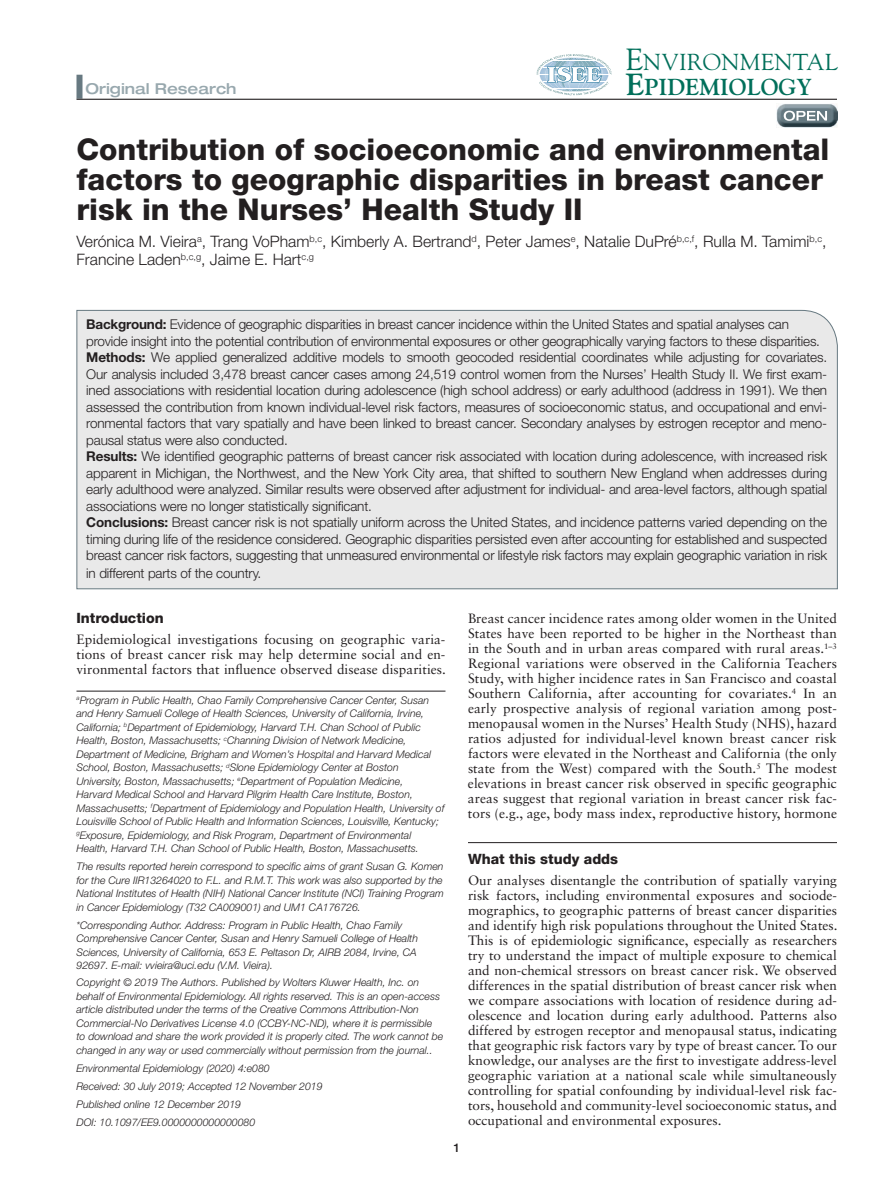
<style>
.page{position:relative;width:891px;height:1188px;background:#fff}
.page>*{position:absolute;margin:0;border:0;box-sizing:border-box;transform-origin:0 0}
.t1{font:800 30px/30px "Helvetica Neue LT Std";color:#231f20}
.t2{font:22.95px/25.2px "Goudy";letter-spacing:.01em;color:#016f5a}
.t3{font:300 15.75px/18px "Helvetica Neue LT Std";color:#231f20}
.t4{font:500 expanded 15px "Helvetica Neue LT Std";color:#98a8ae}
.t5{font:800 14.25px "Helvetica Neue LT Std";color:#231f20}
.t6{font:13.5px/15px "Sabon LT Std";letter-spacing:.005em;color:#231f20;text-align:justify}
.t7{font:300 13.5px/16.5px "Helvetica Neue LT Std";letter-spacing:-.01em;color:#231f20}
.t8{font:500 12px "Helvetica Neue LT Std";color:#231f20}
.t9{font:italic 300 10.5px/13.5px "Helvetica Neue LT Std";color:#231f20}
.s1{font-size:30.45px}
.s2{font-weight:700;font-size:30.45px}
.s3{font-weight:700}
</style>
<div class="page">
<div style="left:76px;top:75px;width:6px;height:24px;background:#677981"></div>
<hr style="left:76px;top:99px;width:761px;height:1px;background:#231f20">
<img style="left:776px;top:104px;width:61px;height:24px">
<svg style="left:784px;top:111px;width:43px;height:10px"></svg>
<svg style="left:536px;top:54px;width:76px;height:42px"></svg>
<hr style="left:76px;top:691px;width:370px;height:1px;background:#231f20">
<div style="left:76px;top:310px;width:762px;height:280px;background:#e9e9e9"></div>
<hr style="left:468px;top:842px;width:369px;height:1px;background:#231f20">
<p class="t4" style="left:86px;top:80px;width:153px">Original Research</p>
<h2 class="t2" style="left:626px;top:49px;width:214px"><span class="s1">E</span>NVIRONMENTAL<br><span class="s2">E</span><span class="s3">PIDEMIOLOGY</span></h2>
<h1 class="t1" style="left:76px;top:134px;width:754px">Contribution of socioeconomic and environmental factors to geographic disparities in breast cancer risk in the Nurses’ Health Study II</h1>
<p class="t3" style="left:76px;top:232px;width:752px">Verónica M. Vieira<sup>a</sup>, Trang VoPham<sup>b,c</sup>, Kimberly A. Bertrand<sup>d</sup>, Peter James<sup>e</sup>, Natalie DuPré<sup>b,c,f</sup>, Rulla M. Tamimi<sup>b,c</sup>,<br>Francine Laden<sup>b,c,g</sup>, Jaime E. Hart<sup>c,g</sup></p>
<p class="t7" style="left:86px;top:316px;width:743px"><span class="s3">Background:</span> Evidence of geographic disparities in breast cancer incidence within the United States and spatial analyses can provide insight into the potential contribution of environmental exposures or other geographically varying factors to these disparities.<br><span class="s3">Methods:</span> We applied generalized additive models to smooth geocoded residential coordinates while adjusting for covariates.<br>Our analysis included 3,478 breast cancer cases among 24,519 control women from the Nurses’ Health Study II. We first exam&shy;ined associations with residential location during adolescence (high school address) or early adulthood (address in 1991). We then assessed the contribution from known individual-level risk factors, measures of socioeconomic status, and occupational and envi&shy;ronmental factors that vary spatially and have been linked to breast cancer. Secondary analyses by estrogen receptor and meno&shy;pausal status were also conducted.<br><span class="s3">Results:</span> We identified geographic patterns of breast cancer risk associated with location during adolescence, with increased risk apparent in Michigan, the Northwest, and the New York City area, that shifted to southern New England when addresses during early adulthood were analyzed. Similar results were observed after adjustment for individual- and area-level factors, although spatial associations were no longer statistically significant.<br><span class="s3">Conclusions:</span> Breast cancer risk is not spatially uniform across the United States, and incidence patterns varied depending on the timing during life of the residence considered. Geographic disparities persisted even after accounting for established and suspected breast cancer risk factors, suggesting that unmeasured environmental or lifestyle risk factors may explain geographic variation in risk</p>
<p class="t7" style="left:86px;top:565px;width:177px">in different parts of the country.</p>
<p class="t5" style="left:76px;top:610px;width:89px">Introduction</p>
<p class="t6" style="left:76px;top:632px;width:371px">Epidemiological investigations focusing on geographic varia&shy;tions of breast cancer risk may help determine social and en&shy;vironmental factors that influence observed disease disparities.</p>
<p class="t9" style="left:76px;top:693px;width:369px"><sup>a</sup>Program in Public Health, Chao Family Comprehensive Cancer Center, Susan and Henry Samueli College of Health Sciences, University of California, Irvine, California; <sup>b</sup>Department of Epidemiology, Harvard T.H. Chan School of Public Health, Boston, Massachusetts; <sup>c</sup>Channing Division of Network Medicine, Department of Medicine, Brigham and Women’s Hospital and Harvard Medical School, Boston, Massachusetts; <sup>d</sup>Slone Epidemiology Center at Boston University, Boston, Massachusetts; <sup>e</sup>Department of Population Medicine,<br>Harvard Medical School and Harvard Pilgrim Health Care Institute, Boston, Massachusetts; <sup>f</sup>Department of Epidemiology and Population Health, University of Louisville School of Public Health and Information Sciences, Louisville, Kentucky; <sup>g</sup>Exposure, Epidemiology, and Risk Program, Department of Environmental Health, Harvard T.H. Chan School of Public Health, Boston, Massachusetts.</p>
<p class="t9" style="left:77px;top:859px;width:369px">The results reported herein correspond to specific aims of grant Susan G. Komen for the Cure IIR13264020 to F.L. and R.M.T. This work was also supported by the National Institutes of Health (NIH) National Cancer Institute (NCI) Training Program in Cancer Epidemiology (T32 CA009001) and UM1 CA176726.</p>
<p class="t9" style="left:77px;top:918px;width:343px">*Corresponding Author. Address: Program in Public Health, Chao Family Comprehensive Cancer Center, Susan and Henry Samueli College of Health Sciences, University of California, 653 E. Peltason Dr, AIRB 2084, Irvine, CA 92697. E-mail: vvieira@uci.edu (V.M. Vieira).</p>
<p class="t9" style="left:76px;top:975px;width:368px">Copyright © 2019 The Authors. Published by Wolters Kluwer Health, Inc. on behalf of Environmental Epidemiology. All rights reserved. This is an open-access article distributed under the terms of the Creative Commons Attribution-Non Commercial-No Derivatives License 4.0 (CCBY-NC-ND), where it is permissible to download and share the work provided it is properly cited. The work cannot be changed in any way or used commercially without permission from the journal..</p>
<p class="t9" style="left:76px;top:1059px;width:248px;line-height:18px">Environmental Epidemiology (2020) 4:e080<br>Received: 30 July 2019; Accepted 12 November 2019<br>Published online 12 December 2019<br>DOI: 10.1097/EE9.0000000000000080</p>
<p class="t8" style="left:453px;top:1140px;width:8px">1</p>
<p class="t6" style="left:468px;top:611px;width:371px">Breast cancer incidence rates among older women in the United States have been reported to be higher in the Northeast than in the South and in urban areas compared with rural areas.<sup>1–3<br></sup>Regional variations were observed in the California Teachers Study, with higher incidence rates in San Francisco and coastal Southern California, after accounting for covariates.<sup>4</sup> In an early prospective analysis of regional variation among post&shy;menopausal women in the Nurses’ Health Study (NHS), hazard ratios adjusted for individual-level known breast cancer risk factors were elevated in the Northeast and California (the only state from the West) compared with the South.<sup>5</sup> The modest elevations in breast cancer risk observed in specific geographic areas suggest that regional variation in breast cancer risk fac&shy;tors (e.g., age, body mass index, reproductive history, hormone</p>
<p class="t5" style="left:468px;top:850px;width:152px">What this study adds</p>
<p class="t6" style="left:468px;top:873px;width:371px">Our analyses disentangle the contribution of spatially varying risk factors, including environmental exposures and sociode&shy;mographics, to geographic patterns of breast cancer disparities and identify high risk populations throughout the United States.<br>This is of epidemiologic significance, especially as researchers try to understand the impact of multiple exposure to chemical and non-chemical stressors on breast cancer risk. We observed differences in the spatial distribution of breast cancer risk when we compare associations with location of residence during ad&shy;olescence and location during early adulthood. Patterns also differed by estrogen receptor and menopausal status, indicating that geographic risk factors vary by type of breast cancer. To our knowledge, our analyses are the first to investigate address-level geographic variation at a national scale while simultaneously controlling for spatial confounding by individual-level risk fac&shy;tors, household and community-level socioeconomic status, and occupational and environmental exposures.</p>
</div>
